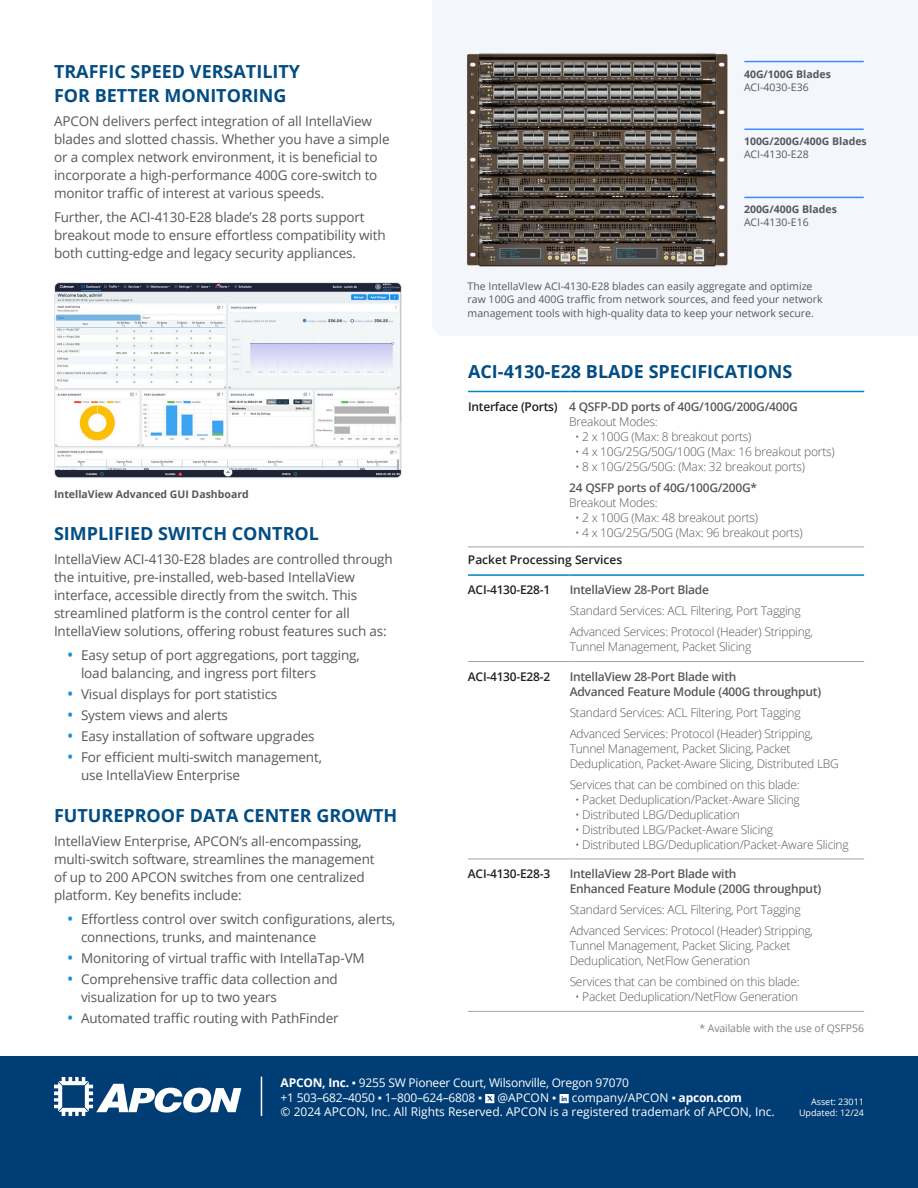
<style>
.page{position:relative;width:918px;height:1188px;background:#fff}
.page>*{position:absolute;margin:0;border:0;box-sizing:border-box;transform-origin:0 0}
.t1{font:700 18px/24px "Open Sans";color:#034d83}
.t2{font:13.5px/18px "Open Sans";letter-spacing:-.01em;color:#57585a}
.t3{font:300 12px/15px "Open Sans";letter-spacing:-.02em;color:#57585a}
.t4{font:600 12px/15px "Open Sans";letter-spacing:-.02em;color:#57585a}
.t5{font:12px "Open Sans";color:#fff}
.t6{font:12px "Open Sans";letter-spacing:-.02em;color:#fff}
.t7{font:600 12px "Open Sans";letter-spacing:-.02em;color:#231f20}
.t8{font:600 12px "Open Sans";color:#231f20}
.Picture_text{font:10.5px/13.5px "Open Sans";color:#57585a}
.Picture_text-2{font:700 10.5px "Open Sans";color:#57585a}
.t9{font:10.5px "Open Sans";letter-spacing:-.01em;color:#808285}
.t10{font:9px/10.8px "Open Sans";color:#fff;text-align:right}
.s1{font-weight:600;font-size:15px;color:#1893d2}
.s2{font-weight:300}
.s3{font-weight:700}
.s4{font-family:"Arial"}
</style>
<div class="page">
<div style="left:432px;top:0;width:486px;height:336px;background:#f3f6fb"></div>
<div style="left:0;top:1056px;width:918px;height:132px;background:#003d74"></div>
<img style="left:56px;top:284px;width:344px;height:194px">
<div style="left:54px;top:282px;width:348px;height:196px;border:1px solid #e6e7e9;border-radius:5px"></div>
<hr style="left:468px;top:547px;width:101px;height:1px;background:#9da5ac">
<hr style="left:569px;top:547px;width:295px;height:1px;background:#9da5ac">
<hr style="left:468px;top:391px;width:101px;height:1px;background:#0084ca">
<hr style="left:569px;top:391px;width:295px;height:1px;background:#0084ca">
<hr style="left:468px;top:661px;width:102px;height:1px;background:#9da5ac">
<hr style="left:570px;top:661px;width:294px;height:1px;background:#9da5ac">
<hr style="left:468px;top:859px;width:102px;height:1px;background:#9da5ac">
<hr style="left:570px;top:859px;width:294px;height:1px;background:#9da5ac">
<hr style="left:468px;top:1011px;width:102px;height:1px;background:#9da5ac">
<hr style="left:570px;top:1011px;width:294px;height:1px;background:#9da5ac">
<hr style="left:468px;top:574px;width:102px;height:2px;background:#0084ca">
<hr style="left:570px;top:574px;width:294px;height:2px;background:#0084ca">
<hr style="left:261px;top:1077px;width:1px;height:39px;background:#fff">
<svg style="left:485px;top:1094px;width:9px;height:9px"></svg>
<svg style="left:560px;top:1094px;width:9px;height:9px"></svg>
<hr style="left:745px;top:61px;width:118px;height:1px;background:#3b8cff">
<hr style="left:745px;top:129px;width:118px;height:1px;background:#3b8cff">
<hr style="left:745px;top:197px;width:118px;height:1px;background:#3b8cff">
<img style="left:460px;top:39px;width:273px;height:234px">
<svg style="left:54px;top:1077px;width:187px;height:39px"></svg>
<p class="t1" style="left:54px;top:59px;width:248px">TRAFFIC SPEED VERSATILITY<br>FOR BETTER MONITORING</p>
<p class="t2" style="left:54px;top:112px;width:337px">APCON delivers perfect integration of all IntellaView blades and slotted chassis. Whether you have a simple or a complex network environment, it is beneficial to incorporate a high-performance 400G core-switch to monitor traffic of interest at various speeds.</p>
<p class="t2" style="left:54px;top:208px;width:333px">Further, the ACI-4130-E28 blade’s 28 ports support breakout mode to ensure effortless compatibility with both cutting-edge and legacy security appliances.</p>
<p class="Picture_text-2" style="left:54px;top:487px;width:196px">IntellaView Advanced GUI Dashboard</p>
<p class="t1" style="left:54px;top:521px;width:267px">SIMPLIFIED SWITCH CONTROL</p>
<p class="t2" style="left:54px;top:550px;width:340px">IntellaView ACI-4130-E28 blades are controlled through the intuitive, pre-installed, web-based IntellaView interface, accessible directly from the switch. This streamlined platform is the control center for all IntellaView solutions, offering robust features such as:</p>
<p class="t2" style="left:81px;top:646px;width:280px;text-indent:-14px"><span class="s1">•</span> Easy setup of port aggregations, port tagging, load balancing, and ingress port filters</p>
<p class="t2" style="left:68px;top:685px;width:211px"><span class="s1">•</span> Visual displays for port statistics</p>
<p class="t2" style="left:68px;top:706px;width:162px"><span class="s1">•</span> System views and alerts</p>
<p class="t2" style="left:68px;top:727px;width:249px"><span class="s1">•</span> Easy installation of software upgrades</p>
<p class="t2" style="left:81px;top:748px;width:243px;text-indent:-14px"><span class="s1">•</span> For efficient multi-switch management, use IntellaView Enterprise</p>
<p class="t1" style="left:54px;top:803px;width:345px">FUTUREPROOF DATA CENTER GROWTH</p>
<p class="t2" style="left:54px;top:832px;width:322px">IntellaView Enterprise, APCON’s all-encompassing, multi-switch software, streamlines the management of up to 200 APCON switches from one centralized platform. Key benefits include:</p>
<p class="t2" style="left:81px;top:910px;width:316px;text-indent:-14px"><span class="s1">•</span> Effortless control over switch configurations, alerts, connections, trunks, and maintenance</p>
<p class="t2" style="left:68px;top:949px;width:299px"><span class="s1">•</span> Monitoring of virtual traffic with IntellaTap-VM</p>
<p class="t2" style="left:81px;top:970px;width:258px;text-indent:-14px"><span class="s1">•</span> Comprehensive traffic data collection and visualization for up to two years</p>
<p class="t2" style="left:68px;top:1009px;width:273px"><span class="s1">•</span> Automated traffic routing with PathFinder</p>
<p class="Picture_text-2" style="left:744px;top:67px;width:88px">40G/100G Blades</p>
<p class="Picture_text" style="left:744px;top:80px;width:66px">ACI-4030-E36</p>
<p class="Picture_text-2" style="left:744px;top:134px;width:124px">100G/200G/400G Blades</p>
<p class="Picture_text" style="left:744px;top:148px;width:66px">ACI-4130-E28</p>
<p class="Picture_text-2" style="left:744px;top:202px;width:94px">200G/400G Blades</p>
<p class="Picture_text" style="left:744px;top:215px;width:66px">ACI-4130-E16</p>
<p class="Picture_text" style="left:468px;top:279px;width:346px">The IntellaVIew ACI-4130-E28 blades can easily aggregate and optimize</p>
<p class="Picture_text" style="left:468px;top:292px;width:357px">raw 100G and 400G traffic from network sources, and feed your network management tools with high-quality data to keep your network secure.</p>
<p class="t1" style="left:468px;top:359px;width:326px">ACI-4130-E28 BLADE SPECIFICATIONS</p>
<p class="t7" style="left:468px;top:398px;width:91px">Interface (Ports)</p>
<p class="t4" style="left:569px;top:399px;width:230px">4 QSFP-DD ports of 40G/100G/200G/400G<br><span class="s2">Breakout Modes:</span></p>
<p class="t3" style="left:575px;top:429px;width:178px">• 2 x 100G (Max: 8 breakout ports)</p>
<p class="t3" style="left:575px;top:444px;width:261px">• 4 x 10G/25G/50G/100G (Max: 16 breakout ports)</p>
<p class="t3" style="left:575px;top:459px;width:232px">• 8 x 10G/25G/50G: (Max: 32 breakout ports)</p>
<p class="t4" style="left:569px;top:480px;width:189px">24 QSFP ports of 40G/100G/200G*<br><span class="s2">Breakout Modes:</span></p>
<p class="t3" style="left:575px;top:510px;width:185px">• 2 x 100G (Max: 48 breakout ports)</p>
<p class="t3" style="left:575px;top:525px;width:229px">• 4 x 10G/25G/50G (Max: 96 breakout ports)</p>
<p class="t8" style="left:468px;top:551px;width:156px">Packet Processing Services</p>
<p class="t7" style="left:468px;top:582px;width:84px">ACI-4130-E28-1</p>
<p class="t4" style="left:570px;top:582px;width:141px">IntellaView 28-Port Blade</p>
<p class="t3" style="left:570px;top:603px;width:233px">Standard Services: ACL Filtering, Port Tagging</p>
<p class="t3" style="left:570px;top:624px;width:245px">Advanced Services: Protocol (Header) Stripping,<br>Tunnel Management, Packet Slicing</p>
<p class="t7" style="left:468px;top:668px;width:84px">ACI-4130-E28-2</p>
<p class="t4" style="left:570px;top:669px;width:253px">IntellaView 28-Port Blade with<br>Advanced Feature Module (400G throughput)</p>
<p class="t3" style="left:570px;top:705px;width:233px">Standard Services: ACL Filtering, Port Tagging</p>
<p class="t3" style="left:570px;top:726px;width:271px">Advanced Services: Protocol (Header) Stripping,<br>Tunnel Management, Packet Slicing, Packet<br>Deduplication, Packet-Aware Slicing, Distributed LBG</p>
<p class="t3" style="left:570px;top:777px;width:232px">Services that can be combined on this blade:</p>
<p class="t3" style="left:575px;top:792px;width:226px">• Packet Deduplication/Packet-Aware Slicing</p>
<p class="t3" style="left:575px;top:807px;width:166px">• Distributed LBG/Deduplication</p>
<p class="t3" style="left:575px;top:822px;width:200px">• Distributed LBG/Packet-Aware Slicing</p>
<p class="t3" style="left:575px;top:837px;width:275px">• Distributed LBG/Deduplication/Packet-Aware Slicing</p>
<p class="t7" style="left:468px;top:866px;width:84px">ACI-4130-E28-3</p>
<p class="t4" style="left:570px;top:866px;width:253px">IntellaView 28-Port Blade with<br>Enhanced Feature Module (200G throughput)</p>
<p class="t3" style="left:570px;top:902px;width:233px">Standard Services: ACL Filtering, Port Tagging</p>
<p class="t3" style="left:570px;top:923px;width:245px">Advanced Services: Protocol (Header) Stripping,<br>Tunnel Management, Packet Slicing, Packet<br>Deduplication, NetFlow Generation</p>
<p class="t3" style="left:570px;top:974px;width:232px">Services that can be combined on this blade:</p>
<p class="t3" style="left:575px;top:989px;width:225px">• Packet Deduplication/NetFlow Generation</p>
<p class="t9" style="left:699px;top:1021px;width:166px">* Available with the use of QSFP56</p>
<p class="t6" style="left:281px;top:1075px;width:350px"><span class="s3">APCON, Inc.</span> <span class="s4">▪</span> 9255 SW Pioneer Court, Wilsonville, Oregon 97070</p>
<p class="t6" style="left:281px;top:1089px;width:203px">+1 503–682–4050 <span class="s4">▪</span> 1–800–624–6808 <span class="s4">▪</span></p>
<p class="t5" style="left:497px;top:1089px;width:60px">@APCON <span class="s4">▪</span></p>
<p class="t5" style="left:572px;top:1089px;width:172px">company/APCON <span class="s4">▪</span> <span class="s3">apcon.com</span></p>
<p class="t5" style="left:281px;top:1104px;width:496px">© 2024 APCON, Inc. All Rights Reserved. APCON is a registered trademark of APCON, Inc.</p>
<p class="t10" style="left:799px;top:1096px;width:66px">Asset: 23011<br>Updated: 12/24</p>
</div>
